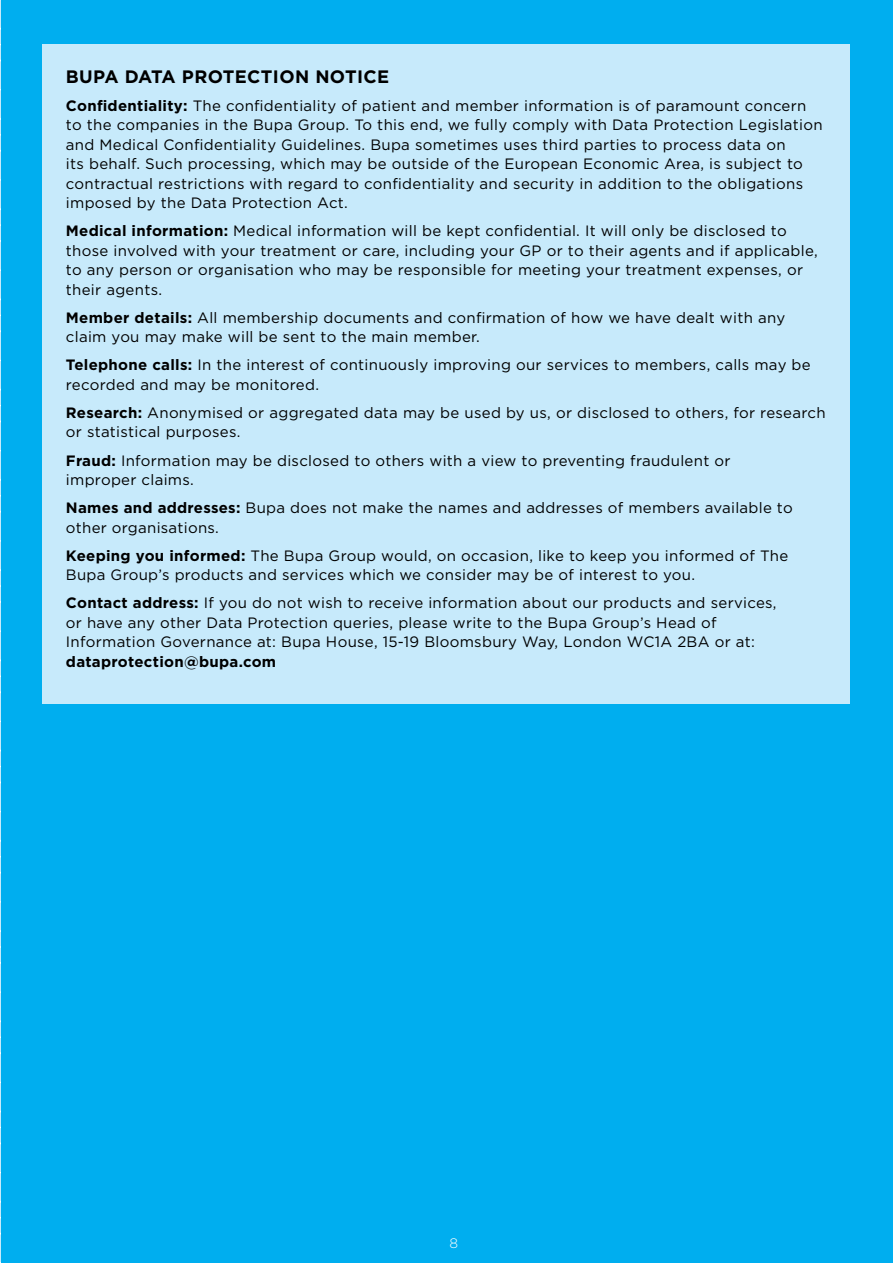
<style>
.page{position:relative;width:893px;height:1263px;background:#00aeef}
.page>*{position:absolute;margin:0;border:0;box-sizing:border-box;transform-origin:0 0}
.t1{font:700 18px "Gotham";letter-spacing:.02em;color:#000}
.t2{font:15px/19.5px "Gotham";letter-spacing:.02em;color:#000}
.t3{font:700 15px "Gotham";letter-spacing:.02em;color:#000}
.t4{font:300 13.8px "Gotham";color:#fff}
.s1{font-weight:700}
</style>
<div class="page">
<svg style="left:0;top:0;width:1px;height:1263px"></svg>
<div style="left:43px;top:45px;width:807px;height:659px;background:#c7eafb"></div>
<p class="t1" style="left:66px;top:66px;width:325px">Bupa Data Protection Notice</p>
<p class="t2" style="left:66px;top:96px;width:758px"><span class="s1">Confidentiality:</span> The confidentiality of patient and member information is of paramount concern to the companies in the Bupa Group. To this end, we fully comply with Data Protection Legislation and Medical Confidentiality Guidelines. Bupa sometimes uses third parties to process data on<br>its behalf. Such processing, which may be outside of the European Economic Area, is subject to contractual restrictions with regard to confidentiality and security in addition to the obligations imposed by the Data Protection Act.</p>
<p class="t2" style="left:66px;top:221px;width:753px"><span class="s1">Medical information:</span> Medical information will be kept confidential. It will only be disclosed to those involved with your treatment or care, including your GP or to their agents and if applicable, to any person or organisation who may be responsible for meeting your treatment expenses, or their agents.</p>
<p class="t2" style="left:66px;top:308px;width:721px"><span class="s1">Member details:</span> All membership documents and confirmation of how we have dealt with any claim you may make will be sent to the main member.</p>
<p class="t2" style="left:66px;top:355px;width:746px"><span class="s1">Telephone calls:</span> In the interest of continuously improving our services to members, calls may be recorded and may be monitored.</p>
<p class="t2" style="left:66px;top:403px;width:761px"><span class="s1">Research:</span> Anonymised or aggregated data may be used by us, or disclosed to others, for research or statistical purposes.</p>
<p class="t2" style="left:66px;top:450px;width:666px"><span class="s1">Fraud:</span> Information may be disclosed to others with a view to preventing fraudulent or improper claims.</p>
<p class="t2" style="left:66px;top:498px;width:728px"><span class="s1">Names and addresses:</span> Bupa does not make the names and addresses of members available to other organisations.</p>
<p class="t2" style="left:66px;top:545px;width:724px"><span class="s1">Keeping you informed:</span> The Bupa Group would, on occasion, like to keep you informed of The<br>Bupa Group’s products and services which we consider may be of interest to you.</p>
<p class="t2" style="left:66px;top:593px;width:712px"><span class="s1">Contact address:</span> If you do not wish to receive information about our products and services, or have any other Data Protection queries, please write to the Bupa Group’s H ead of<br>Information Governance at: Bupa House, 15-19 Bloomsbury Way, London WC1A 2BA or at:</p>
<p class="t3" style="left:66px;top:652px;width:212px">dataprotection@bupa.com</p>
<p class="t4" style="left:449px;top:1235px;width:10px">8</p>
</div>
